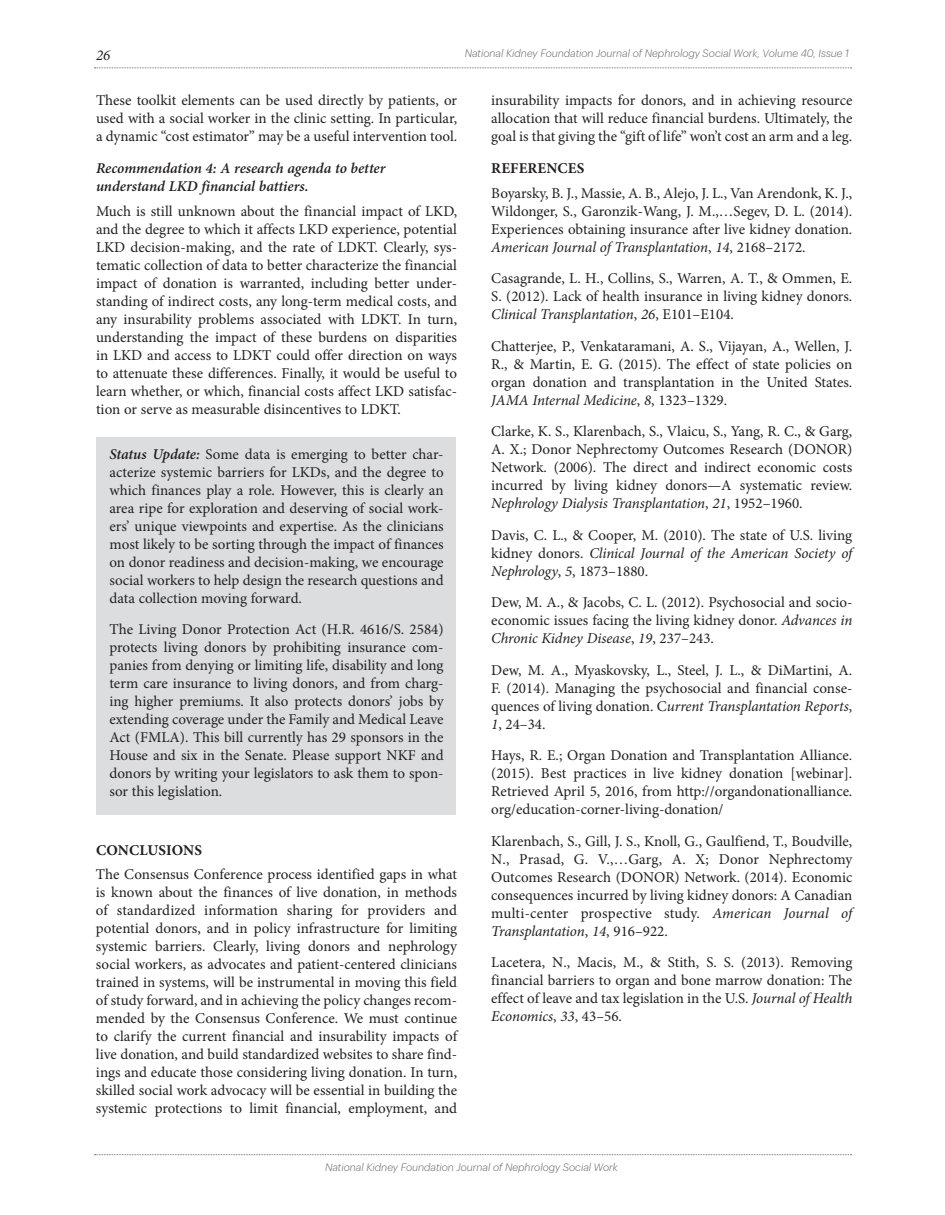
<style>
.page{position:relative;width:945px;height:1215px;background:#fff}
.page>*{position:absolute;margin:0;border:0;box-sizing:border-box;transform-origin:0 0}
.t1{font:15px/18px "Minion Pro";color:#231f20;text-align:justify}
.t2{font:italic 600 15px/18px "Minion Pro";letter-spacing:-.005em;color:#231f20}
.t3{font:700 15px "Minion Pro";letter-spacing:.01em;color:#231f20}
.t4{font:italic 15px "Minion Pro";color:#231f20}
.t5{font:italic 300 10.5px "Graphik";color:#636366}
.s1{font-weight:600;font-style:italic}
.s2{font-style:italic}
</style>
<div class="page">
<svg style="left:94px;top:68px;width:757px;height:1px"></svg>
<svg style="left:94px;top:1154px;width:757px;height:1px"></svg>
<div style="left:96px;top:437px;width:360px;height:378px;background:#dcdddf"></div>
<p class="t4" style="left:96px;top:45px;width:16px">26</p>
<p class="t5" style="left:465px;top:46px;width:386px">National Kidney Foundation Journal of Nephrology Social Work, Volume 40, Issue 1</p>
<p class="t1" style="left:96px;top:92px;width:363px">These toolkit elements can be used directly by patients, or used with a social worker in the clinic setting. In particular, a dynamic “cost estimator” may be a useful intervention tool.</p>
<p class="t2" style="left:96px;top:159px;width:291px">Recommendation 4: A research agenda to better understand LKD financial battiers.</p>
<p class="t1" style="left:96px;top:202px;width:363px">Much is still unknown about the financial impact of LKD, and the degree to which it affects LKD experience, potential LKD decision-making, and the rate of LDKT. Clearly, sys&shy;tematic collection of data to better characterize the financial impact of donation is warranted, including better under&shy;standing of indirect costs, any long-term medical costs, and any insurability problems associated with LDKT. In turn, understanding the impact of these burdens on disparities in LKD and access to LDKT could offer direction on ways to attenuate these differences. Finally, it would be useful to learn whether, or which, financial costs affect LKD satisfac&shy;tion or serve as measurable disincentives to LDKT.</p>
<p class="t1" style="left:110px;top:445px;width:336px"><span class="s1">Status Update:</span> Some data is emerging to better char&shy;acterize systemic barriers for LKDs, and the degree to which finances play a role. However, this is clearly an area ripe for exploration and deserving of social work&shy;ers’ unique viewpoints and expertise. As the clinicians most likely to be sorting through the impact of finances on donor readiness and decision-making, we encourage social workers to help design the research questions and data collection moving forward.</p>
<p class="t1" style="left:110px;top:620px;width:336px">The Living Donor Protection Act (H.R. 4616/S. 2584) protects living donors by prohibiting insurance com&shy;panies from denying or limiting life, disability and long term care insurance to living donors, and from charg&shy;ing higher premiums. It also protects donors’ jobs by extending coverage under the Family and Medical Leave Act (FMLA). This bill currently has 29 sponsors in the House and six in the Senate. Please support NKF and donors by writing your legislators to ask them to spon&shy;sor this legislation.</p>
<p class="t1" style="left:491px;top:92px;width:363px">insurability impacts for donors, and in achieving resource allocation that will reduce financial burdens. Ultimately, the goal is that giving the “gift of life” won’t cost an arm and a leg.</p>
<p class="t3" style="left:491px;top:158px;width:94px">REFERENCES</p>
<p class="t1" style="left:491px;top:184px;width:363px">Boyarsky, B. J., Massie, A. B., Alejo, J. L., Van Arendonk, K. J., Wildonger, S., Garonzik-Wang, J. M.,…Segev, D. L. (2014).<br>Experiences obtaining insurance after live kidney donation.<br><span class="s2">American Journal of Transplantation</span>, <span class="s2">14</span>, 2168–2172.</p>
<p class="t1" style="left:491px;top:269px;width:363px">Casagrande, L. H., Collins, S., Warren, A. T., &amp; Ommen, E.<br>S. (2012). Lack of health insurance in living kidney donors.<br><span class="s2">Clinical Transplantation</span>, <span class="s2">26</span>, E101–E104.</p>
<p class="t1" style="left:491px;top:337px;width:363px">Chatterjee, P., Venkataramani, A. S., Vijayan, A., Wellen, J.<br>R., &amp; Martin, E. G. (2015). The effect of state policies on organ donation and transplantation in the United States.<br><span class="s2">JAMA Internal Medicine</span>, <span class="s2">8</span>, 1323–1329.</p>
<p class="t1" style="left:491px;top:422px;width:363px">Clarke, K. S., Klarenbach, S., Vlaicu, S., Yang, R. C., &amp; Garg, A. X.; Donor Nephrectomy Outcomes Research (DONOR)<br>Network. (2006). The direct and indirect economic costs incurred by living kidney donors—A systematic review.<br><span class="s2">Nephrology Dialysis Transplantation</span>, <span class="s2">21</span>, 1952–1960.</p>
<p class="t1" style="left:491px;top:526px;width:363px">Davis, C. L., &amp; Cooper, M. (2010). The state of U.S. living kidney donors. <span class="s2">Clinical Journal of the American Society of Nephrology</span>, <span class="s2">5</span>, 1873–1880.</p>
<p class="t1" style="left:491px;top:593px;width:363px">Dew, M. A., &amp; Jacobs, C. L. (2012). Psychosocial and socio&shy;economic issues facing the living kidney donor. <span class="s2">Advances in Chronic Kidney Disease</span>, <span class="s2">19</span>, 237–243.</p>
<p class="t1" style="left:491px;top:661px;width:363px">Dew, M. A., Myaskovsky, L., Steel, J. L., &amp; DiMartini, A.<br>F. (2014). Managing the psychosocial and financial conse&shy;quences of living donation. C<span class="s2">urrent Transplantation Reports</span>, <span class="s2">1</span>, 24–34.</p>
<p class="t1" style="left:491px;top:746px;width:363px">Hays, R. E.; Organ Donation and Transplantation Alliance. (2015). Best practices in live kidney donation [webinar].<br>Retrieved April 5, 2016, from http://organdonationalliance. org/education-corner-living-donation/</p>
<p class="t1" style="left:491px;top:832px;width:363px">Klarenbach, S., Gill, J. S., Knoll, G., Gaulfiend, T., Boudville, N., Prasad, G. V.,…Garg, A. X; Donor Nephrectomy Outcomes Research (DONOR) Network. (2014). Economic consequences incurred by living kidney donors: A Canadian multi-center prospective study. <span class="s2">American Journal of Transplantation</span>, <span class="s2">14</span>, 916–922.</p>
<p class="t1" style="left:491px;top:953px;width:363px">Lacetera, N., Macis, M., &amp; Stith, S. S. (2013). Removing financial barriers to organ and bone marrow donation: The effect of leave and tax legislation in the U.S. <span class="s2">Journal of Health Economics</span>, <span class="s2">33</span>, 43–56.</p>
<p class="t3" style="left:96px;top:839px;width:107px">CONCLUSIONS</p>
<p class="t1" style="left:96px;top:866px;width:363px">The Consensus Conference process identified gaps in what is known about the finances of live donation, in methods of standardized information sharing for providers and potential donors, and in policy infrastructure for limiting systemic barriers. Clearly, living donors and nephrology social workers, as advocates and patient-centered clinicians trained in systems, will be instrumental in moving this field of study forward, and in achieving the policy changes recom&shy;mended by the Consensus Conference. We must continue to clarify the current financial and insurability impacts of live donation, and build standardized websites to share find&shy;ings and educate those considering living donation. In turn, skilled social work advocacy will be essential in building the systemic protections to limit financial, employment, and</p>
<p class="t5" style="left:325px;top:1160px;width:294px">National Kidney Foundation Journal of Nephrology Social Work</p>
</div>
